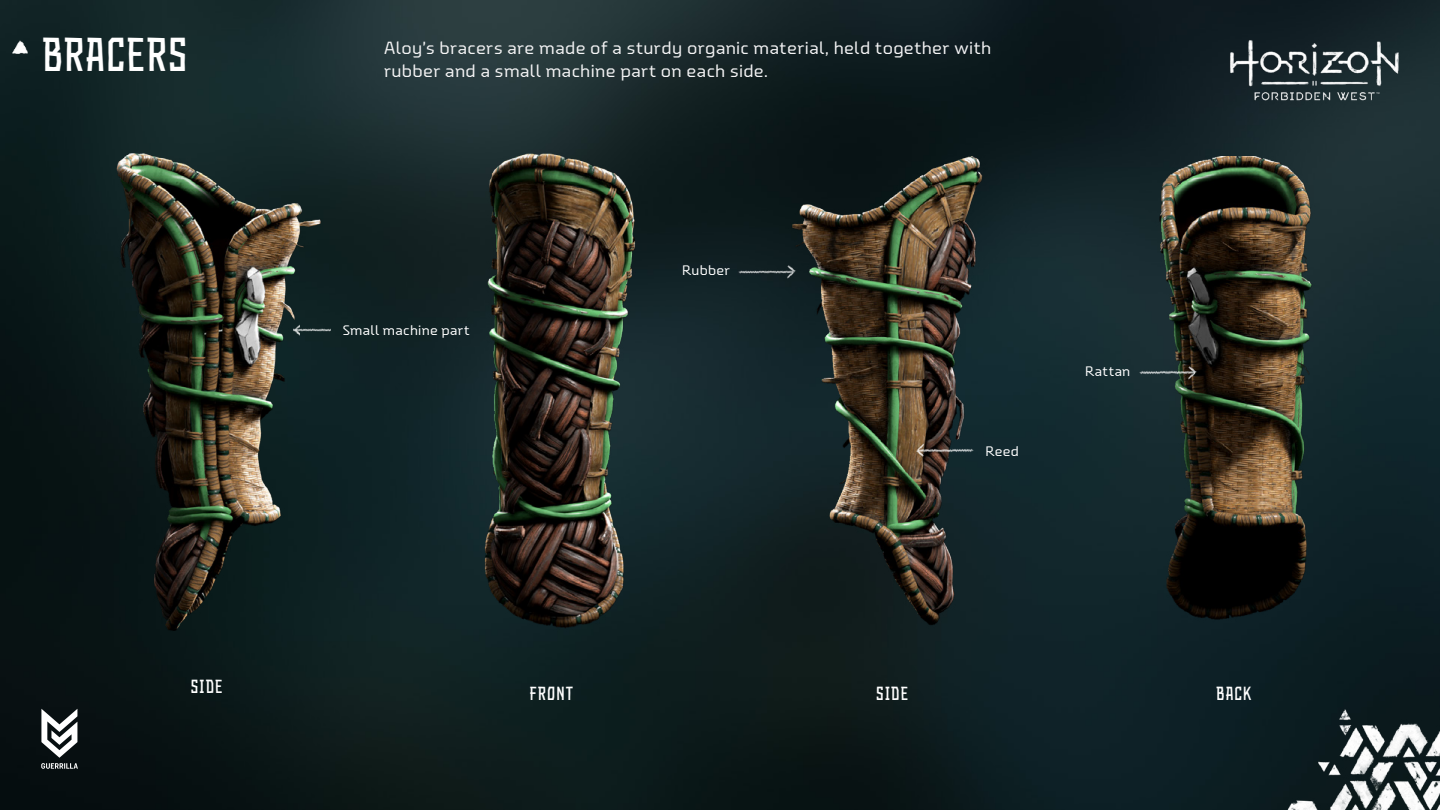
<style>
.page{position:relative;width:1440px;height:810px;background:#fff}
.page>*{position:absolute;margin:0;border:0;box-sizing:border-box;transform-origin:0 0}
.t1{font:condensed 45px "Hunter";letter-spacing:-.005em;color:#fff}
.t2{font:condensed 18px "Hunter";letter-spacing:.025em;color:#fff}
.t3{font:expanded 17.25px/22.8px "Oita";letter-spacing:.025em;color:#f3f3f4}
.t4{font:expanded 13.5px "Oita";letter-spacing:.025em;color:#fff}
</style>
<div class="page">
<img style="left:0;top:0;width:1440px;height:810px">
<img style="left:13px;top:40px;width:15px;height:19px">
<img style="left:1224px;top:34px;width:182px;height:73px">
<img style="left:21px;top:154px;width:417px;height:518px">
<img style="left:475px;top:154px;width:228px;height:518px">
<img style="left:711px;top:156px;width:322px;height:518px">
<img style="left:1095px;top:156px;width:248px;height:518px">
<img style="left:928px;top:447px;width:50px;height:7px">
<img style="left:911px;top:443px;width:17px;height:16px">
<img style="left:1135px;top:370px;width:50px;height:7px">
<img style="left:1185px;top:364px;width:17px;height:17px">
<img style="left:299px;top:326px;width:32px;height:7px">
<img style="left:289px;top:322px;width:10px;height:16px">
<img style="left:733px;top:269px;width:50px;height:7px">
<img style="left:783px;top:264px;width:17px;height:16px">
<img style="left:1262px;top:690px;width:178px;height:120px">
<svg style="left:41px;top:709px;width:37px;height:60px"></svg>
<h1 class="t1" style="left:41px;top:26px;width:148px">BRACERS</h1>
<p class="t2" style="left:191px;top:675px;width:34px">SIDE</p>
<p class="t3" style="left:384px;top:37px;width:609px">Aloy’s bracers are made of a sturdy organic material, held together with rubber and a small machine part on each side.</p>
<p class="t4" style="left:343px;top:321px;width:128px">Small machine part</p>
<p class="t4" style="left:682px;top:262px;width:49px">Rubber</p>
<p class="t4" style="left:986px;top:442px;width:35px">Reed</p>
<p class="t4" style="left:1085px;top:363px;width:47px">Rattan</p>
<p class="t2" style="left:529px;top:682px;width:45px">FRONT</p>
<p class="t2" style="left:876px;top:682px;width:34px">SIDE</p>
<p class="t2" style="left:1216px;top:682px;width:36px">BACK</p>
</div>
